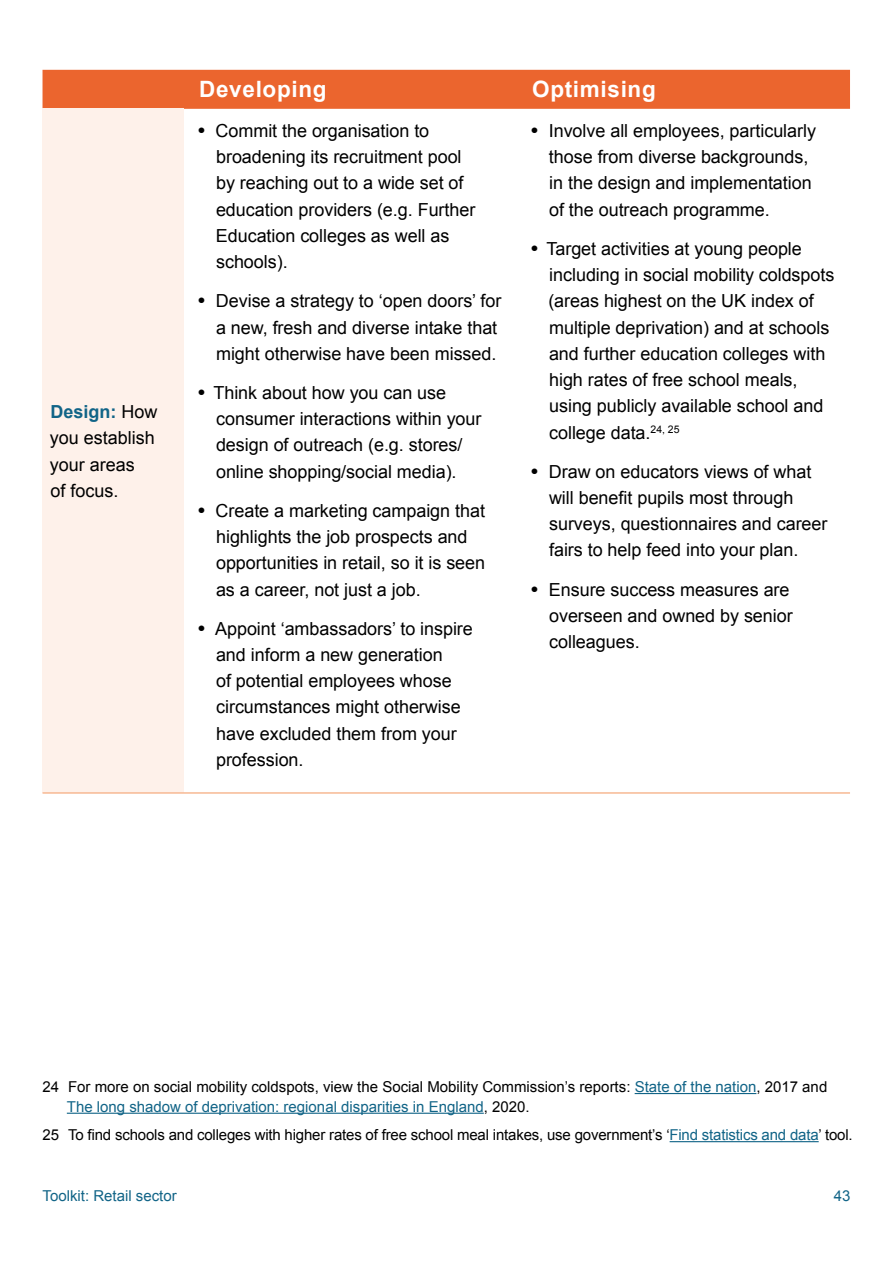
<style>
.page{position:relative;width:893px;height:1263px;background:#fff}
.page>*{position:absolute;margin:0;border:0;box-sizing:border-box;transform-origin:0 0}
.t1{font:700 22.5px "Arial";letter-spacing:.03em;color:#fff}
.t2{font:18px/26.2px "Arial";letter-spacing:-.005em;color:#000}
.t3{font:15px/19.6px "Arial";color:#000}
.t4{font:15px "Arial";color:#116487}
.s1{font-weight:700;color:#116487}
.s2{font-weight:700;font-size:19.5px}
.s3{color:#116487}
</style>
<div class="page">
<div style="left:43px;top:70px;width:807px;height:39px;background:#eb652e"></div>
<div style="left:43px;top:109px;width:141px;height:684px;background:#fef1ea"></div>
<hr style="left:43px;top:792px;width:141px;height:2px;background:#f7b893">
<hr style="left:184px;top:792px;width:333px;height:2px;background:#f7b893">
<hr style="left:517px;top:792px;width:333px;height:2px;background:#f7b893">
<hr style="left:635px;top:1093px;width:121px;height:1px;background:#116487">
<hr style="left:67px;top:1113px;width:417px;height:1px;background:#116487">
<hr style="left:670px;top:1141px;width:149px;height:1px;background:#116487">
<p class="t2" style="left:50px;top:399px;width:109px"><span class="s1">Design:</span> How you establish your areas<br>of focus.</p>
<p class="t1" style="left:199px;top:75px;width:129px">Developing</p>
<p class="t1" style="left:532px;top:75px;width:125px">Optimising</p>
<p class="t2" style="left:216px;top:118px;width:261px;text-indent:-18px"><span class="s2">•</span> Commit the organisation to broadening its recruitment pool by reaching out to a wide set of education providers (e.g. Further<br>Education colleges as well as schools).</p>
<p class="t2" style="left:216px;top:288px;width:287px;text-indent:-18px"><span class="s2">•</span> Devise a strategy to ‘open doors’ for a new, fresh and diverse intake that might otherwise have been missed.</p>
<p class="t2" style="left:216px;top:380px;width:267px;text-indent:-18px"><span class="s2">•</span> Think about how you can use consumer interactions within your design of outreach (e.g. stores/ online shopping/social media).</p>
<p class="t2" style="left:216px;top:497px;width:271px;text-indent:-18px"><span class="s2">•</span> Create a marketing campaign that highlights the job prospects and opportunities in retail, so it is seen as a career, not just a job.</p>
<p class="t2" style="left:216px;top:615px;width:258px;text-indent:-18px"><span class="s2">•</span> Appoint ‘ambassadors’ to inspire and inform a new generation<br>of potential employees whose circumstances might otherwise have excluded them from your profession.</p>
<p class="t2" style="left:549px;top:118px;width:269px;text-indent:-18px"><span class="s2">•</span> Involve all employees, particularly those from diverse backgrounds, in the design and implementation of the outreach programme.</p>
<p class="t2" style="left:548px;top:236px;width:288px;text-indent:-17px"><span class="s2">•</span> Target activities at young people including in social mobility coldspots (areas highest on the UK index of multiple deprivation) and at schools and further education colleges with high rates of free school meals, using publicly available school and college data.<sup>24,</sup> <sup>25</sup></p>
<p class="t2" style="left:549px;top:458px;width:280px;text-indent:-18px"><span class="s2">•</span> Draw on educators views of what will benefit pupils most through surveys, questionnaires and career fairs to help feed into your plan.</p>
<p class="t2" style="left:549px;top:576px;width:245px;text-indent:-18px"><span class="s2">•</span> Ensure success measures are overseen and owned by senior colleagues.</p>
<p class="t3" style="left:67px;top:1077px;width:762px;text-indent:-24px">24 For more on social mobility coldspots, view the Social Mobility Commission’s reports: <span class="s3">State of the nation</span>, 2017 and<br><span class="s3">The long shadow of deprivation: regional disparities in England</span>, 2020.</p>
<p class="t3" style="left:43px;top:1125px;width:812px">25 To find schools and colleges with higher rates of free school meal intakes, use government’s ‘<span class="s3">Find statistics and data</span>’ tool.</p>
<p class="t4" style="left:43px;top:1186px;width:136px">Toolkit: Retail sector</p>
<p class="t4" style="left:834px;top:1186px;width:18px">43</p>
</div>
